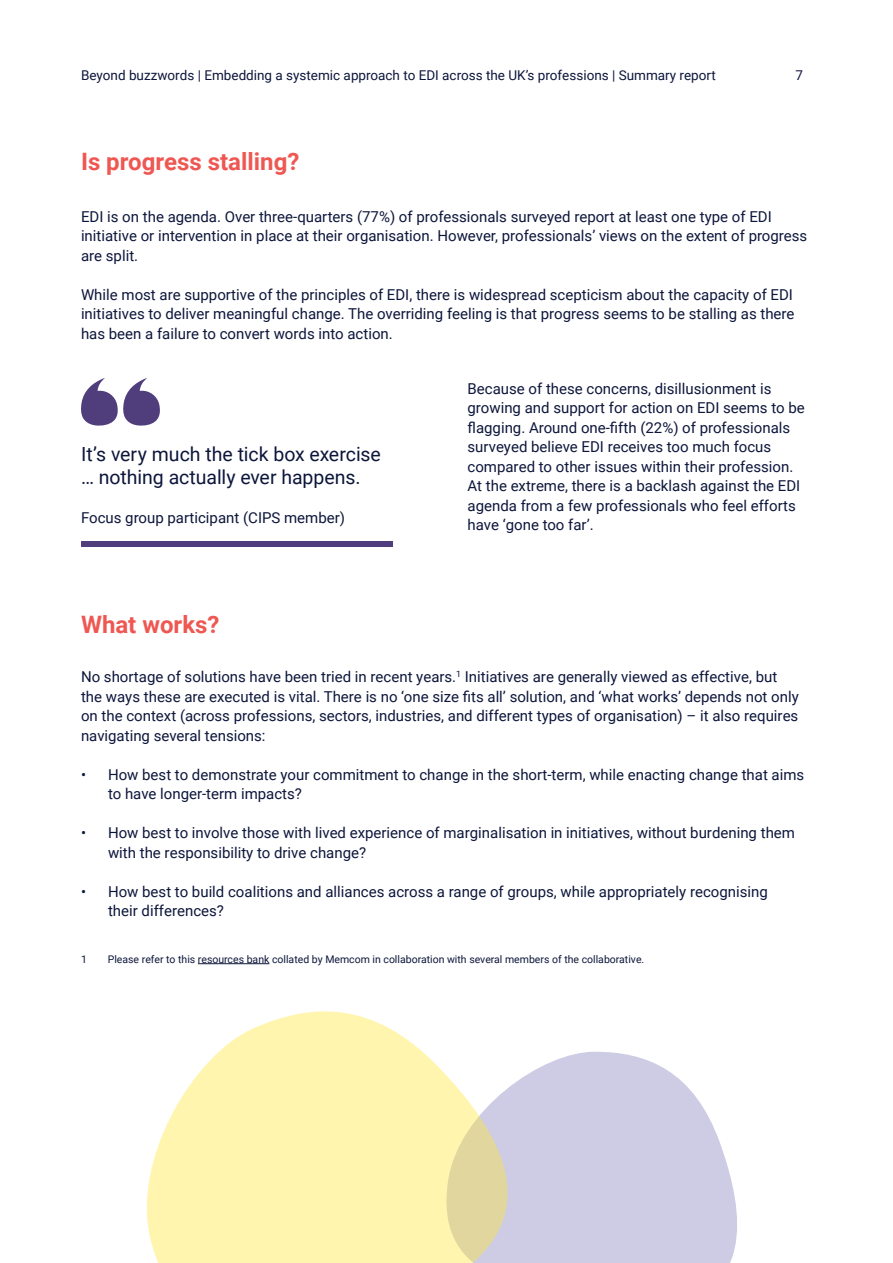
<style>
.page{position:relative;width:893px;height:1263px;background:#fff}
.page>*{position:absolute;margin:0;border:0;box-sizing:border-box;transform-origin:0 0}
.t1{font:700 24px "Roboto";color:#ef5752}
.t2{font:19.5px/23.4px "Roboto";letter-spacing:-.005em;color:#0d163b}
.t3{font:15px/19.5px "Roboto";color:#0d163b}
.t4{font:13.5px "Roboto";color:#0d163b}
.t5{font:10.5px "Roboto";color:#0d163b}
</style>
<div class="page">
<svg style="left:81px;top:378px;width:79px;height:48px"></svg>
<div style="left:81px;top:542px;width:311px;height:5px;background:#503e7c"></div>
<svg style="left:542px;top:1052px;width:195px;height:211px;background:#d2d2e7"></svg>
<svg style="left:147px;top:1011px;width:395px;height:252px;fill:#fff5ae"></svg>
<hr style="left:198px;top:963px;width:71px;height:1px;background:#0d163b">
<p class="t4" style="left:81px;top:65px;width:636px">Beyond buzzwords | Embedding a systemic approach to EDI across the UK’s professions | Summary report</p>
<p class="t4" style="left:795px;top:65px;width:9px">7</p>
<p class="t1" style="left:81px;top:144px;width:220px">Is progress stalling?</p>
<p class="t3" style="left:81px;top:206px;width:728px">EDI is on the agenda. Over three-quarters (77%) of professionals surveyed report at least one type of EDI initiative or intervention in place at their organisation. However, professionals’ views on the extent of progress are split.</p>
<p class="t3" style="left:81px;top:284px;width:715px;text-align:justify">While most are supportive of the principles of EDI, there is widespread scepticism about the capacity of EDI initiatives to deliver meaningful change. The overriding feeling is that progress seems to be stalling as there has been a failure to convert words into action.</p>
<p class="t2" style="left:81px;top:441px;width:301px">It’s very much the tick box exercise … nothing actually ever happens.</p>
<p class="t3" style="left:81px;top:508px;width:266px">Focus group participant (CIPS member)</p>
<p class="t3" style="left:468px;top:378px;width:339px">Because of these concerns, disillusionment is growing and support for action on EDI seems to be flagging. Around one-fifth (22%) of professionals surveyed believe EDI receives too much focus compared to other issues within their profession.<br>At the extreme, there is a backlash against the EDI agenda from a few professionals who feel efforts have ‘gone too far’.</p>
<p class="t1" style="left:81px;top:607px;width:140px">What works?</p>
<p class="t3" style="left:81px;top:666px;width:719px">No shortage of solutions have been tried in recent years.<sup>1</sup> Initiatives are generally viewed as effective, but the ways these are executed is vital. There is no ‘one size fits all’ solution, and ‘what works’ depends not only on the context (across professions, sectors, industries, and different types of organisation) – it also requires navigating several tensions:</p>
<p class="t3" style="left:108px;top:764px;width:698px;text-indent:-27px">• How best to demonstrate your commitment to change in the short-term, while enacting change that aims to have longer-term impacts?</p>
<p class="t3" style="left:108px;top:822px;width:688px;text-indent:-27px">• How best to involve those with lived experience of marginalisation in initiatives, without burdening them with the responsibility to drive change?</p>
<p class="t3" style="left:108px;top:881px;width:661px;text-indent:-27px">• How best to build coalitions and alliances across a range of groups, while appropriately recognising their differences?</p>
<p class="t5" style="left:81px;top:952px;width:7px">1</p>
<p class="t5" style="left:108px;top:952px;width:538px">Please refer to this resources bank collated by Memcom in collaboration with several members of the collaborative.</p>
</div>
